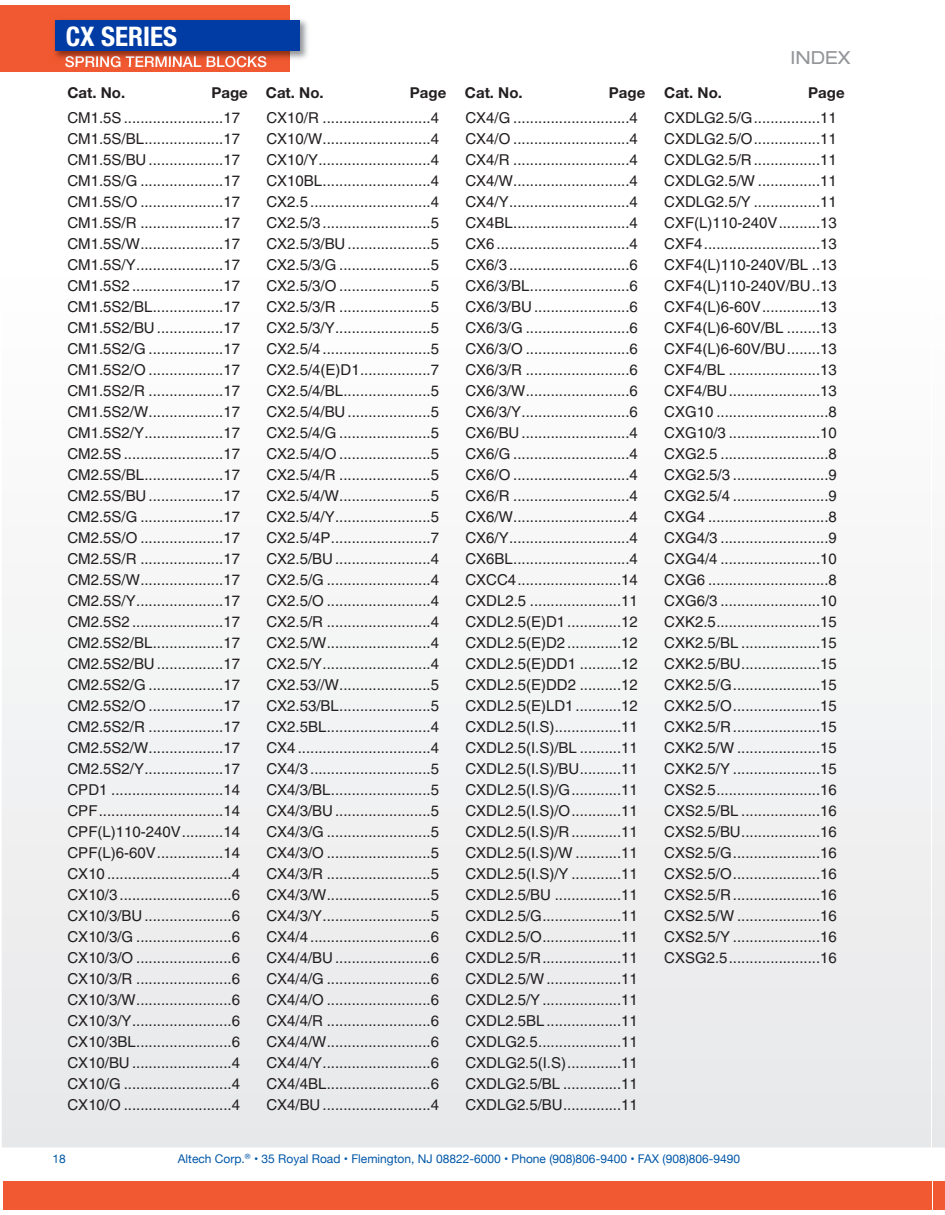
<style>
.page{position:relative;width:945px;height:1215px;background:#fff}
.page>*{position:absolute;margin:0;border:0;box-sizing:border-box;transform-origin:0 0}
.t1{font:700 condensed 27px "Helvetica Neue";color:#fff}
.t2{font:expanded 18px "Helvetica Neue";color:#939598}
.t3{font:15px/21px "Helvetica";color:#231f20;text-align:justify}
.t4{font:700 15px "Helvetica Neue";color:#231f20}
.t5{font:500 15px "Helvetica Neue";color:#fff}
.t6{font:12px "Helvetica Neue";color:#0157a8}
</style>
<div class="page">
<div style="left:3px;top:1181px;width:928px;height:29px;background:#f05931"></div>
<div style="left:933px;top:1181px;width:12px;height:29px;background:#f05931"></div>
<div style="left:0;top:6px;width:289px;height:66px;background:#f05931"></div>
<img style="left:54px;top:15px;width:254px;height:49px">
<img style="left:65px;top:56px;width:201px;height:8px">
<div style="left:55px;top:20px;width:245px;height:31px;background:#003ca4"></div>
<img style="left:932px;top:385px;width:1px;height:762px">
<h1 class="t1" style="left:66px;top:27px;width:113px">CX SERIES</h1>
<p class="t5" style="left:65px;top:56px;width:204px">SPRING TERMINAL BLOCKS</p>
<p class="t2" style="left:791px;top:51px;width:61px">INDEX</p>
<p class="t4" style="left:67px;top:87px;width:59px">Cat. No.</p>
<p class="t4" style="left:211px;top:87px;width:114px">Page Cat. No.</p>
<p class="t4" style="left:410px;top:87px;width:114px">Page Cat. No.</p>
<p class="t4" style="left:609px;top:87px;width:38px">Page</p>
<p class="t4" style="left:664px;top:87px;width:59px">Cat. No.</p>
<p class="t4" style="left:808px;top:87px;width:38px">Page</p>
<p class="t3" style="left:68px;top:108px;width:174px">CM1.5S........................17<br>CM1.5S/BL...................17<br>CM1.5S/BU ..................17<br>CM1.5S/G ....................17<br>CM1.5S/O ....................17<br>CM1.5S/R ....................17<br>CM1.5S/W....................17<br>CM1.5S/Y.....................17<br>CM1.5S2......................17<br>CM1.5S2/BL.................17<br>CM1.5S2/BU ................17<br>CM1.5S2/G ..................17<br>CM1.5S2/O ..................17<br>CM1.5S2/R ..................17<br>CM1.5S2/W..................17<br>CM1.5S2/Y...................17<br>CM2.5S........................17<br>CM2.5S/BL...................17<br>CM2.5S/BU ..................17<br>CM2.5S/G ....................17<br>CM2.5S/O ....................17<br>CM2.5S/R ....................17<br>CM2.5S/W....................17<br>CM2.5S/Y.....................17<br>CM2.5S2......................17<br>CM2.5S2/BL.................17<br>CM2.5S2/BU ................17<br>CM2.5S2/G ..................17<br>CM2.5S2/O ..................17<br>CM2.5S2/R ..................17<br>CM2.5S2/W..................17<br>CM2.5S2/Y...................17<br>CPD1 ...........................14<br>CPF..............................14<br>CPF(L)110-240V..........14<br>CPF(L)6-60V................14<br>CX10 ..............................4<br>CX10/3 ...........................6<br>CX10/3/BU .....................6<br>CX10/3/G .......................6<br>CX10/3/O .......................6<br>CX10/3/R .......................6<br>CX10/3/W.......................6<br>CX10/3/Y........................6<br>CX10/3BL.......................6<br>CX10/BU ........................4<br>CX10/G ..........................4<br>CX10/O ..........................4</p>
<p class="t3" style="left:266px;top:108px;width:174px">CX10/R ..........................4<br>CX10/W..........................4<br>CX10/Y...........................4<br>CX10BL..........................4<br>CX2.5 .............................4<br>CX2.5/3 ..........................5<br>CX2.5/3/BU ....................5<br>CX2.5/3/G ......................5<br>CX2.5/3/O ......................5<br>CX2.5/3/R ......................5<br>CX2.5/3/Y.......................5<br>CX2.5/4 ..........................5<br>CX2.5/4(E)D1.................7<br>CX2.5/4/BL.....................5<br>CX2.5/4/BU ....................5<br>CX2.5/4/G ......................5<br>CX2.5/4/O ......................5<br>CX2.5/4/R ......................5<br>CX2.5/4/W......................5<br>CX2.5/4/Y.......................5<br>CX2.5/4P........................7<br>CX2.5/BU .......................4<br>CX2.5/G .........................4<br>CX2.5/O .........................4<br>CX2.5/R .........................4<br>CX2.5/W.........................4<br>CX2.5/Y..........................4<br>CX2.53//W......................5<br>CX2.53/BL......................5<br>CX2.5BL.........................4<br>CX4 ................................4<br>CX4/3 .............................5<br>CX4/3/BL........................5<br>CX4/3/BU .......................5<br>CX4/3/G .........................5<br>CX4/3/O .........................5<br>CX4/3/R .........................5<br>CX4/3/W.........................5<br>CX4/3/Y..........................5<br>CX4/4 .............................6<br>CX4/4/BU .......................6<br>CX4/4/G .........................6<br>CX4/4/O .........................6<br>CX4/4/R .........................6<br>CX4/4/W.........................6<br>CX4/4/Y..........................6<br>CX4/4BL.........................6<br>CX4/BU ..........................4</p>
<p class="t3" style="left:465px;top:108px;width:174px">CX4/G ............................4<br>CX4/O ............................4<br>CX4/R ............................4<br>CX4/W............................4<br>CX4/Y.............................4<br>CX4BL............................4<br>CX6 ................................4<br>CX6/3 .............................6<br>CX6/3/BL........................6<br>CX6/3/BU .......................6<br>CX6/3/G .........................6<br>CX6/3/O .........................6<br>CX6/3/R .........................6<br>CX6/3/W.........................6<br>CX6/3/Y..........................6<br>CX6/BU ..........................4<br>CX6/G ............................4<br>CX6/O ............................4<br>CX6/R ............................4<br>CX6/W............................4<br>CX6/Y.............................4<br>CX6BL............................4<br>CXCC4.........................14<br>CXDL2.5 ......................11<br>CXDL2.5(E)D1.............12<br>CXDL2.5(E)D2.............12<br>CXDL2.5(E)DD1 ..........12<br>CXDL2.5(E)DD2 ..........12<br>CXDL2.5(E)LD1...........12<br>CXDL2.5(I.S)................11<br>CXDL2.5(I.S)/BL ..........11<br>CXDL2.5(I.S)/BU..........11<br>CXDL2.5(I.S)/G............11<br>CXDL2.5(I.S)/O............11<br>CXDL2.5(I.S)/R............11<br>CXDL2.5(I.S)/W ...........11<br>CXDL2.5(I.S)/Y ............11<br>CXDL2.5/BU ................11<br>CXDL2.5/G...................11<br>CXDL2.5/O...................11<br>CXDL2.5/R...................11<br>CXDL2.5/W..................11<br>CXDL2.5/Y...................11<br>CXDL2.5BL..................11<br>CXDLG2.5....................11<br>CXDLG2.5(I.S).............11<br>CXDLG2.5/BL ..............11<br>CXDLG2.5/BU..............11</p>
<p class="t3" style="left:664px;top:108px;width:174px">CXDLG2.5/G................11<br>CXDLG2.5/O................11<br>CXDLG2.5/R................11<br>CXDLG2.5/W ...............11<br>CXDLG2.5/Y ................11<br>CXF(L)110-240V..........13<br>CXF4............................13<br>CXF4(L)110-240V/BL ..13<br>CXF4(L)110-240V/BU..13<br>CXF4(L)6-60V..............13<br>CXF4(L)6-60V/BL ........13<br>CXF4(L)6-60V/BU........13<br>CXF4/BL ......................13<br>CXF4/BU......................13<br>CXG10 ...........................8<br>CXG10/3 ......................10<br>CXG2.5 ..........................8<br>CXG2.5/3 .......................9<br>CXG2.5/4 .......................9<br>CXG4 .............................8<br>CXG4/3 ..........................9<br>CXG4/4 ........................10<br>CXG6 .............................8<br>CXG6/3 ........................10<br>CXK2.5.........................15<br>CXK2.5/BL ...................15<br>CXK2.5/BU...................15<br>CXK2.5/G.....................15<br>CXK2.5/O.....................15<br>CXK2.5/R.....................15<br>CXK2.5/W ....................15<br>CXK2.5/Y .....................15<br>CXS2.5.........................16<br>CXS2.5/BL ...................16<br>CXS2.5/BU...................16<br>CXS2.5/G.....................16<br>CXS2.5/O.....................16<br>CXS2.5/R.....................16<br>CXS2.5/W ....................16<br>CXS2.5/Y .....................16<br>CXSG2.5......................16</p>
<p class="t6" style="left:53px;top:1152px;width:15px">18</p>
<p class="t6" style="left:178px;top:1152px;width:564px">Altech Corp.<sup>®</sup> • 35 Royal Road • Flemington, NJ 08822-6000 • Phone (908)806-9400 • FAX (908)806-9490</p>
</div>
